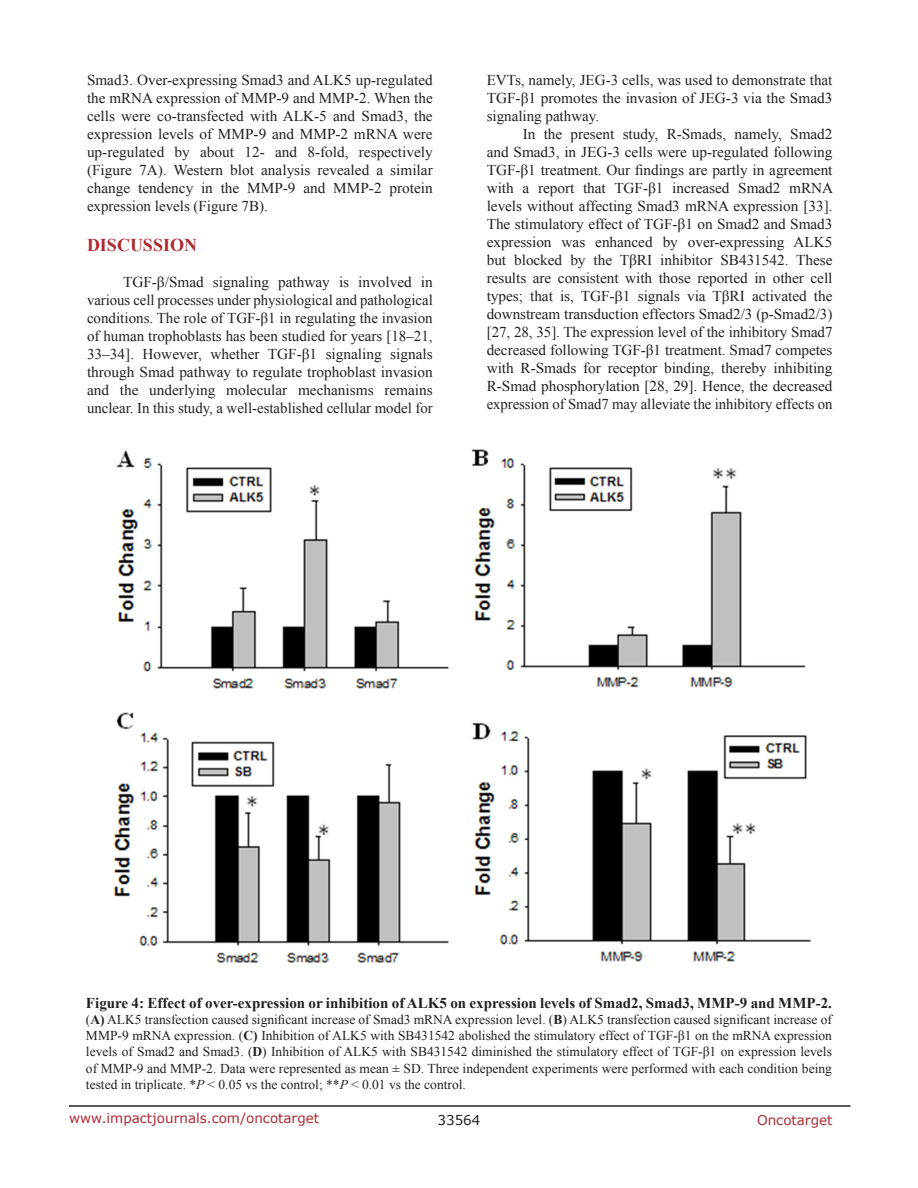
<style>
.page{position:relative;width:918px;height:1188px;background:#fff}
.page>*{position:absolute;margin:0;border:0;box-sizing:border-box;transform-origin:0 0}
.Heading{font:700 18px "Times New Roman";color:#ac2b31}
.BodyText{font:15px/18px "Times New Roman";color:#231f20;text-align:justify}
.FigureText{font:700 15px "Times New Roman";color:#231f20}
.FigureText-2{font:13.5px/16.2px "Times New Roman";color:#231f20;text-align:justify}
.t1{font:13.5px "Verdana";color:#ac2b31}
.t2{font:13.5px "Verdana";color:#231f20}
.s1{font-weight:700}
.s2{font-style:italic}
</style>
<div class="page">
<hr style="left:69px;top:1105px;width:781px;height:2px;background:#231f20">
<img style="left:114px;top:450px;width:697px;height:513px">
<p class="BodyText" style="left:87px;top:71px;width:347px">Smad3. Over-expressing Smad3 and ALK5 up-regulated the mRNA expression of MMP-9 and MMP-2. When the cells were co-transfected with ALK-5 and Smad3, the expression levels of MMP-9 and MMP-2 mRNA were up-regulated by about 12- and 8-fold, respectively (Figure 7A). Western blot analysis revealed a similar change tendency in the MMP-9 and MMP-2 protein expression levels (Figure 7B).</p>
<p class="Heading" style="left:87px;top:233px;width:112px">DISCUSSION</p>
<p class="BodyText" style="left:87px;top:273px;width:347px;text-indent:36px">TGF-β/Smad signaling pathway is involved in various cell processes under physiological and pathological conditions. The role of TGF-β1 in regulating the invasion of human trophoblasts has been studied for years [18–21, 33–34]. However, whether TGF-β1 signaling signals through Smad pathway to regulate trophoblast invasion and the underlying molecular mechanisms remains unclear. In this study, a well-established cellular model for</p>
<p class="BodyText" style="left:487px;top:71px;width:347px">EVTs, namely, JEG-3 cells, was used to demonstrate that TGF-β1 promotes the invasion of JEG-3 via the Smad3 signaling pathway.</p>
<p class="BodyText" style="left:487px;top:125px;width:348px;text-indent:36px">In the present study, R-Smads, namely, Smad2 and Smad3, in JEG-3 cells were up-regulated following TGF-β1 treatment. Our findings are partly in agreement with a report that TGF-β1 increased Smad2 mRNA levels without affecting Smad3 mRNA expression [33].<br>The stimulatory effect of TGF-β1 on Smad2 and Smad3 expression was enhanced by over-expressing ALK5 but blocked by the TβRI inhibitor SB431542. These results are consistent with those reported in other cell types; that is, TGF- 1 signals via TβRI activated the downstream transduction effectors Smad2/3 (p-Smad2/3) [27, 28, 35]. The expression level of the inhibitory Smad7 decreased following TGF-β1 treatment. Smad7 competes with R-Smads for receptor binding, thereby inhibiting R-Smad phosphorylation [28, 29]. Hence, the decreased expression of Smad7 may alleviate the inhibitory effects on</p>
<p class="FigureText" style="left:86px;top:992px;width:748px">Figure 4: Effect of over-expression or inhibition of ALK5 on expression levels of Smad2, Smad3, MMP-9 and MMP-2.</p>
<p class="FigureText-2" style="left:86px;top:1011px;width:748px">(<span class="s1">A)</span> ALK5 transfection caused significant increase of Smad3 mRNA expression level. (<span class="s1">B</span>) ALK5 transfection caused significant increase of MMP-9 mRNA expression. (<span class="s1">C)</span> Inhibition of ALK5 with SB431542 abolished the stimulatory effect of TGF-β1 on the mRNA expression levels of Smad2 and Smad3. (<span class="s1">D</span>) Inhibition of ALK5 with SB431542 diminished the stimulatory effect of TGF-β1 on expression levels of MMP-9 and MMP-2. Data were represented as mean ± SD. Three independent experiments were performed with each condition being tested in triplicate. *<span class="s2">P</span> &lt; 0.05 vs the control; **<span class="s2">P</span> &lt; 0.01 vs the control.</p>
<p class="t1" style="left:69px;top:1109px;width:252px">www.impactjournals.com/oncotarget</p>
<p class="t2" style="left:438px;top:1111px;width:44px">33564</p>
<p class="t1" style="left:757px;top:1111px;width:77px">Oncotarget</p>
</div>
